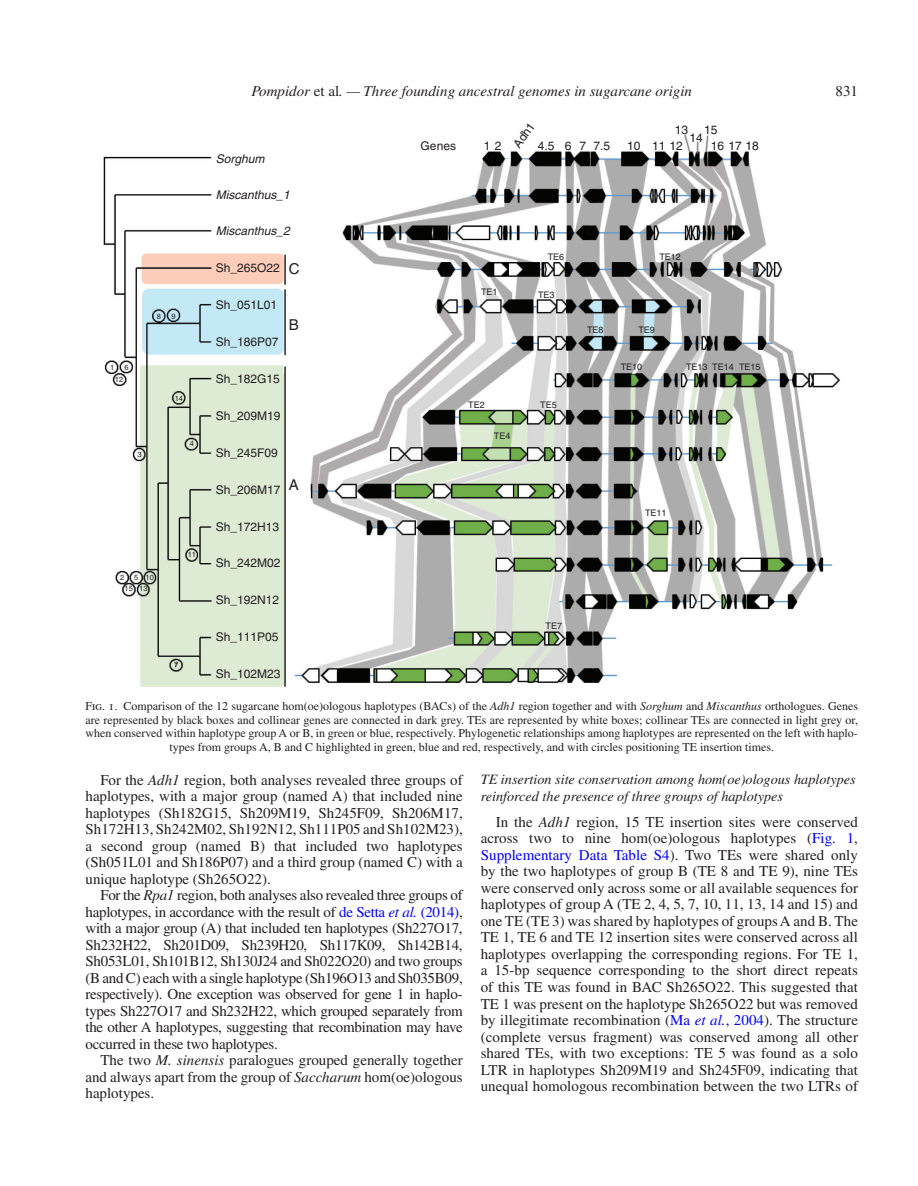
<style>
.page{position:relative;width:918px;height:1186px;background:#fff}
.page>*{position:absolute;margin:0;border:0;box-sizing:border-box;transform-origin:0 0}
.t1{font:15px/16.5px "Times LT Std";color:#231f20;text-align:justify}
.t2{font:italic 15px "Times LT Std";color:#231f20}
.t3{font:15px "Helvetica";color:#231f20}
.t4{font:italic 14.25px/17.2px "Times LT Std";color:#231f20}
.t5{font:12px/13.5px "Times LT Std";color:#231f20;text-align:center}
.t6{font:12px "Helvetica";color:#231f20}
.t7{font:italic 12px "Helvetica";color:#231f20}
.t8{font:9px "Helvetica";color:#231f20}
.t9{font:7.5px "Helvetica";color:#231f20}
.s1{font-style:normal}
.s2{font-size:15px}
.s3{font-style:italic}
.s4{color:#00f}
.s5{font-style:italic;color:#00f}
</style>
<div class="page">
<img style="left:103px;top:134px;width:737px;height:553px">
<p class="t2" style="left:251px;top:83px;width:442px">Pompidor <span class="s1">et al</span>. — Three founding ancestral genomes in sugarcane origin</p>
<p class="t1" style="left:836px;top:83px;width:24px">831</p>
<p class="t9" style="left:157px;top:312px;width:6px">8</p>
<p class="t9" style="left:171px;top:312px;width:6px">9</p>
<p class="t9" style="left:110px;top:363px;width:6px">1</p>
<p class="t9" style="left:124px;top:363px;width:6px">6</p>
<p class="t9" style="left:115px;top:375px;width:10px">12</p>
<p class="t9" style="left:138px;top:450px;width:6px">3</p>
<p class="t9" style="left:175px;top:394px;width:10px">14</p>
<p class="t9" style="left:190px;top:439px;width:6px">4</p>
<p class="t9" style="left:188px;top:550px;width:10px">11</p>
<p class="t9" style="left:120px;top:573px;width:6px">2</p>
<p class="t9" style="left:134px;top:573px;width:21px">5 10</p>
<p class="t9" style="left:125px;top:584px;width:25px">15 13</p>
<p class="t9" style="left:174px;top:660px;width:6px">7</p>
<p class="t7" style="left:216px;top:151px;width:50px">Sorghum</p>
<p class="t7" style="left:216px;top:188px;width:76px">Miscanthus_1</p>
<p class="t7" style="left:216px;top:224px;width:76px">Miscanthus_2</p>
<p class="t6" style="left:216px;top:261px;width:85px">Sh_265O22 <span class="s2">C</span></p>
<p class="t6" style="left:216px;top:298px;width:63px">Sh_051L01</p>
<p class="t6" style="left:216px;top:335px;width:64px">Sh_186P07</p>
<p class="t6" style="left:216px;top:372px;width:66px">Sh_182G15</p>
<p class="t6" style="left:216px;top:408px;width:66px">Sh_209M19</p>
<p class="t6" style="left:216px;top:446px;width:64px">Sh_245F09</p>
<p class="t6" style="left:216px;top:482px;width:66px">Sh_206M17</p>
<p class="t6" style="left:216px;top:520px;width:65px">Sh_172H13</p>
<p class="t3" style="left:289px;top:316px;width:12px">B</p>
<p class="t3" style="left:289px;top:476px;width:12px">A</p>
<p class="t6" style="left:216px;top:556px;width:66px">Sh_242M02</p>
<p class="t6" style="left:216px;top:593px;width:65px">Sh_192N12</p>
<p class="t6" style="left:216px;top:629px;width:64px">Sh_111P05</p>
<p class="t6" style="left:216px;top:667px;width:66px">Sh_102M23</p>
<p class="t6" style="left:510px;top:142px;width:30px;rotate:-54deg">Adh1</p>
<p class="t6" style="left:675px;top:123px;width:15px">13</p>
<p class="t6" style="left:704px;top:123px;width:15px">15</p>
<p class="t6" style="left:690px;top:131px;width:15px">14</p>
<p class="t6" style="left:421px;top:139px;width:37px">Genes</p>
<p class="t6" style="left:484px;top:139px;width:19px">1 2</p>
<p class="t6" style="left:538px;top:139px;width:74px">4.5 6 7 7.5</p>
<p class="t6" style="left:627px;top:139px;width:57px">10 11 12</p>
<p class="t6" style="left:711px;top:139px;width:49px">16 17 18</p>
<p class="t8" style="left:548px;top:252px;width:18px">TE6</p>
<p class="t8" style="left:481px;top:287px;width:18px">TE1</p>
<p class="t8" style="left:538px;top:289px;width:18px">TE3</p>
<p class="t8" style="left:468px;top:399px;width:18px">TE2</p>
<p class="t8" style="left:540px;top:400px;width:18px">TE5</p>
<p class="t8" style="left:494px;top:430px;width:18px">TE4</p>
<p class="t8" style="left:659px;top:252px;width:23px">TE12</p>
<p class="t8" style="left:587px;top:325px;width:18px">TE8</p>
<p class="t8" style="left:638px;top:325px;width:18px">TE9</p>
<p class="t8" style="left:621px;top:362px;width:23px">TE10</p>
<p class="t8" style="left:686px;top:362px;width:76px">TE13 TE14 TE15</p>
<p class="t8" style="left:645px;top:508px;width:23px">TE11</p>
<p class="t8" style="left:546px;top:621px;width:18px">TE7</p>
<p class="t5" style="left:86px;top:699px;width:774px">Fig. 1. Comparison of the 12 sugarcane hom(oe)ologous haplotypes (BACs) of the <span class="s3">Adh1</span> region together and with <span class="s3">Sorghum</span> and <span class="s3">Miscanthus</span> orthologues. Genes are represented by black boxes and collinear genes are connected in dark grey. TEs are represented by white boxes; collinear TEs are connected in light grey or, when conserved within haplotype group A or B, in green or blue, respectively. Phylogenetic relationships among haplotypes are represented on the left with haplo&shy;types from groups A, B and C highlighted in green, blue and red, respectively, and with circles positioning TE insertion times.</p>
<p class="t1" style="left:86px;top:771px;width:379px;text-indent:15px">For the <span class="s3">Adh1</span> region, both analyses revealed three groups of haplotypes, with a major group (named A) that included nine haplotypes (Sh182G15, Sh209M19, Sh245F09, Sh206M17, Sh172H13, Sh242M02, Sh192N12, Sh111P05 and Sh102M23), a second group (named B) that included two haplotypes (Sh051L01 and Sh186P07) and a third group (named C) with a unique haplotype (Sh265O22).</p>
<p class="t1" style="left:86px;top:887px;width:379px;text-indent:15px">For the <span class="s3">Rpa1</span> region, both analyses also revealed three groups of haplotypes, in accordance with the result of <span class="s4">de Setta</span> <span class="s5">et al.</span> <span class="s4">(2014)</span>, with a major group (A) that included ten haplotypes (Sh227O17, Sh232H22, Sh201D09, Sh239H20, Sh117K09, Sh142B14, Sh053L01, Sh101B12, Sh130J24 and Sh022O20) and two groups (B and C) each with a single haplotype (Sh196O13 and Sh035B09, respectively). One exception was observed for gene 1 in haplo&shy;types Sh227O17 and Sh232H22, which grouped separately from the other A haplotypes, suggesting that recombination may have occurred in these two haplotypes.</p>
<p class="t1" style="left:86px;top:1052px;width:379px;text-indent:15px">The two <span class="s3">M. sinensis</span> paralogues grouped generally together and always apart from the group of <span class="s3">Saccharum</span> hom(oe)ologous haplotypes.</p>
<p class="t4" style="left:481px;top:771px;width:377px">TE insertion site conservation among hom(oe)ologous haplotypes reinforced the presence of three groups of haplotypes</p>
<p class="t1" style="left:481px;top:814px;width:379px;text-indent:15px">In the <span class="s3">Adh1</span> region, 15 TE insertion sites were conserved across two to nine hom(oe)ologous haplotypes (<span class="s4">Fig. 1</span>, <span class="s4">Supplementary Data Table S4</span>). Two TEs were shared only by the two haplotypes of group B (TE 8 and TE 9), nine TEs were conserved only across some or all available sequences for haplotypes of group A (TE 2, 4, 5, 7, 10, 11, 13, 14 and 15) and one TE (TE 3) was shared by haplotypes of groups A and B. The TE 1, TE 6 and TE 12 insertion sites were conserved across all haplotypes overlapping the corresponding regions. For TE 1, a 15-bp sequence corresponding to the short direct repeats of this TE was found in BAC Sh265O22. This suggested that TE 1 was present on the haplotype Sh265O22 but was removed by illegitimate recombination (<span class="s4">Ma</span> <span class="s5">et al.</span><span class="s4">, 2004</span>). The structure (complete versus fragment) was conserved among all other shared TEs, with two exceptions: TE 5 was found as a solo LTR in haplotypes Sh209M19 and Sh245F09, indicating that unequal homologous recombination between the two LTRs of</p>
</div>
